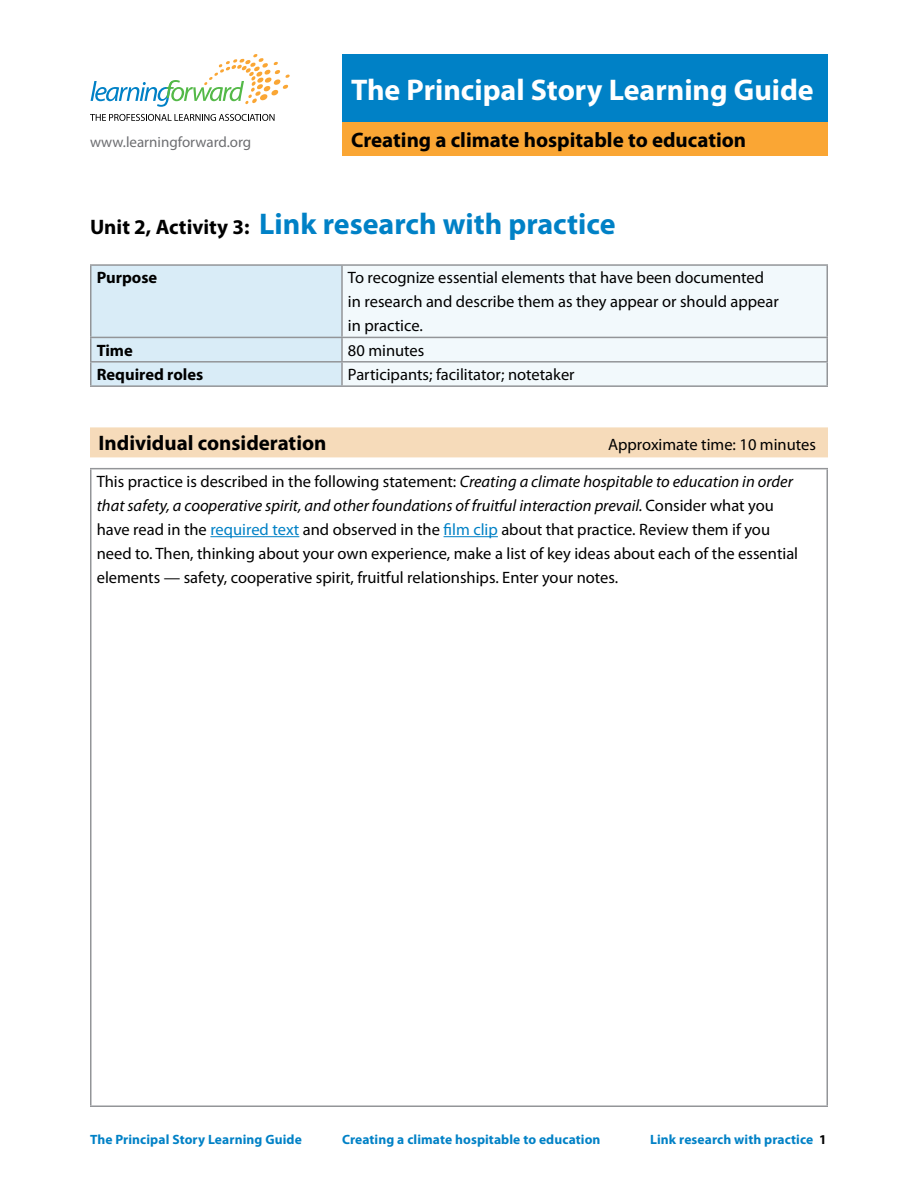
<style>
.page{position:relative;width:918px;height:1188px;background:#fff}
.page>*{position:absolute;margin:0;border:0;box-sizing:border-box;transform-origin:0 0}
.t1{font:700 30px "Myriad Pro";color:#0081c6}
.t2{font:700 30px "Myriad Pro";color:#fff}
.t3{font:700 21px "Myriad Pro";color:#000}
.t4{font:16.5px/24px "Myriad Pro";color:#000}
.t5{font:700 16.5px "Myriad Pro";color:#000}
.t6{font:15px "Myriad Pro";color:#6d6e71}
.t7{font:700 13.5px "Myriad Pro";letter-spacing:.01em;color:#0081c6}
.s1{font-size:21px;color:#000}
.s2{font-style:italic}
.s3{color:#0081c6}
.s4{color:#000}
</style>
<div class="page">
<div style="left:90px;top:427px;width:738px;height:30px;background:#f6dbba"></div>
<div style="left:92px;top:266px;width:249px;height:119px;background:#d9ecf7"></div>
<div style="left:343px;top:266px;width:483px;height:119px;background:#f2f9fc"></div>
<hr style="left:342px;top:264px;width:486px;height:2px;background:#939598">
<hr style="left:826px;top:266px;width:2px;height:71px;background:#939598">
<hr style="left:342px;top:337px;width:486px;height:1px;background:#939598">
<hr style="left:826px;top:338px;width:2px;height:23px;background:#939598">
<hr style="left:342px;top:361px;width:486px;height:2px;background:#939598">
<hr style="left:826px;top:363px;width:2px;height:22px;background:#939598">
<hr style="left:342px;top:385px;width:486px;height:2px;background:#939598">
<hr style="left:90px;top:264px;width:252px;height:2px;background:#939598">
<hr style="left:90px;top:266px;width:2px;height:71px;background:#939598">
<hr style="left:341px;top:266px;width:2px;height:71px;background:#939598">
<hr style="left:90px;top:337px;width:252px;height:1px;background:#939598">
<hr style="left:90px;top:338px;width:2px;height:23px;background:#939598">
<hr style="left:341px;top:338px;width:2px;height:23px;background:#939598">
<hr style="left:90px;top:361px;width:252px;height:2px;background:#939598">
<hr style="left:90px;top:363px;width:2px;height:22px;background:#939598">
<hr style="left:341px;top:363px;width:2px;height:22px;background:#939598">
<hr style="left:90px;top:385px;width:252px;height:2px;background:#939598">
<hr style="left:90px;top:468px;width:738px;height:1px;background:#939598">
<hr style="left:90px;top:469px;width:2px;height:637px;background:#939598">
<hr style="left:826px;top:469px;width:2px;height:637px;background:#939598">
<hr style="left:90px;top:1106px;width:738px;height:1px;background:#939598">
<hr style="left:210px;top:536px;width:89px;height:1px;background:#0081c6">
<hr style="left:444px;top:536px;width:54px;height:1px;background:#0081c6">
<div style="left:342px;top:54px;width:486px;height:92px;background:#0081c6"></div>
<div style="left:342px;top:122px;width:486px;height:34px;background:#faa634"></div>
<svg style="left:91px;top:54px;width:199px;height:53px"></svg>
<svg style="left:90px;top:114px;width:185px;height:7px"></svg>
<h1 class="t2" style="left:351px;top:70px;width:464px">The Principal Story Learning Guide</h1>
<p class="t6" style="left:90px;top:133px;width:163px">www.learningforward.org</p>
<p class="t3" style="left:351px;top:126px;width:397px">Creating a climate hospitable to education</p>
<h1 class="t1" style="left:90px;top:205px;width:527px"><span class="s1">Unit 2, Activity 3:</span> Link research with practice</h1>
<p class="t5" style="left:97px;top:267px;width:62px">Purpose</p>
<p class="t4" style="left:348px;top:266px;width:432px">To recognize essential elements that have been documented in research and describe them as they appear or should appear in practice.</p>
<p class="t5" style="left:97px;top:339px;width:38px">Time</p>
<p class="t4" style="left:348px;top:338px;width:78px">80 minutes</p>
<p class="t5" style="left:97px;top:364px;width:108px">Required roles</p>
<p class="t4" style="left:348px;top:362px;width:228px">Participants; facilitator; notetaker</p>
<p class="t3" style="left:98px;top:429px;width:230px">Individual consideration</p>
<p class="t4" style="left:608px;top:432px;width:209px">Approximate time: 10 minutes</p>
<p class="t4" style="left:97px;top:469px;width:703px">This practice is described in the following statement: <span class="s2">Creating a climate hospitable to education in order that safety, a cooperative spirit, and other foundations of fruitful interaction prevail.</span> Consider what you have read in the <span class="s3">required text</span> and observed in the <span class="s3">film clip</span> about that practice. Review them if you need to. Then, thinking about your own experience, make a list of key ideas about each of the essential elements — safety, cooperative spirit, fruitful relationships. Enter your notes.</p>
<p class="t7" style="left:90px;top:1131px;width:213px">The Principal Story Learning Guide</p>
<p class="t7" style="left:342px;top:1131px;width:260px">Creating a climate hospitable to education</p>
<p class="t7" style="left:650px;top:1131px;width:178px">Link research with practice <span class="s4">1</span></p>
</div>
